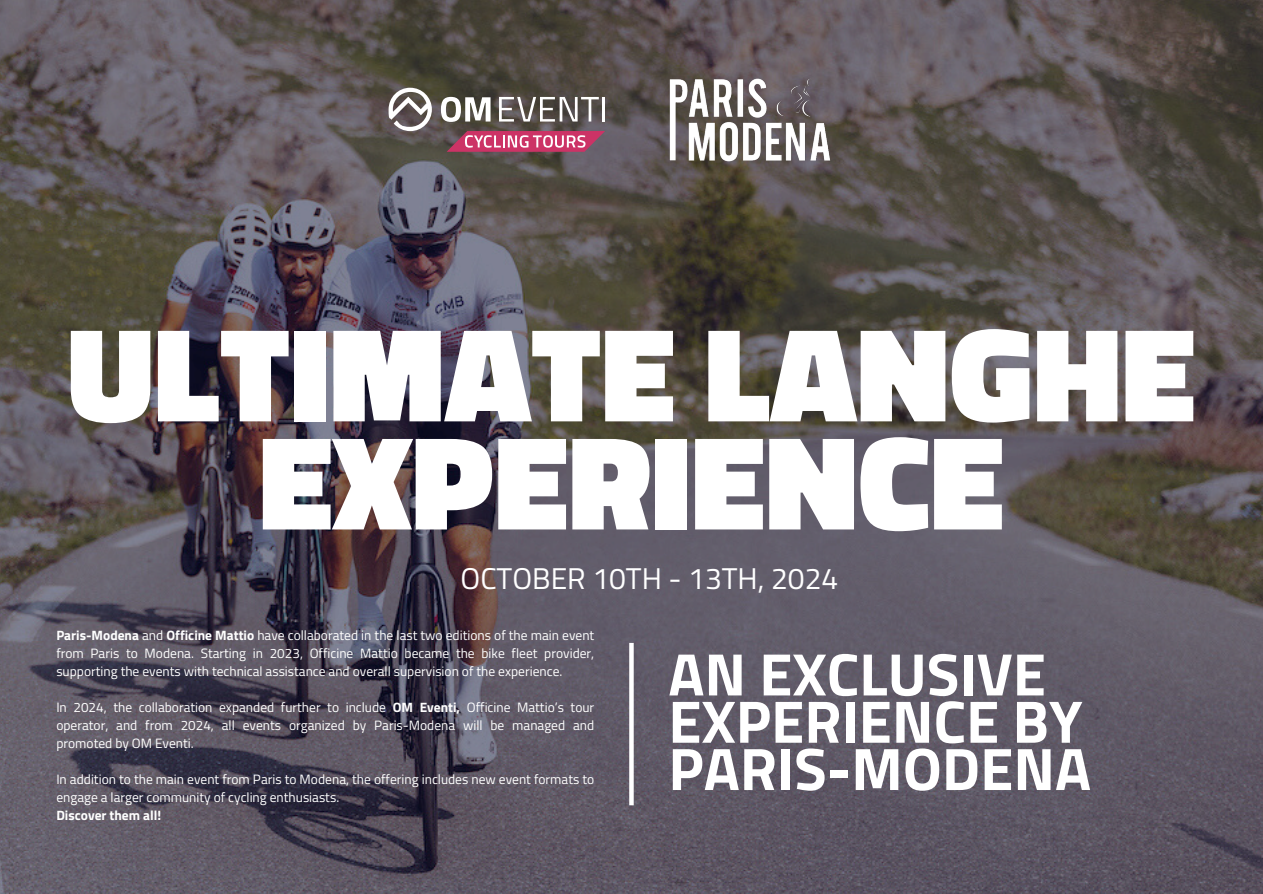
<style>
.page{position:relative;width:1263px;height:894px;background:#fff}
.page>*{position:absolute;margin:0;border:0;box-sizing:border-box;transform-origin:0 0}
.t1{font:900 135px/108px "Titillium Web";color:#fff;text-align:center}
.t2{font:700 60px/47.2px "Titillium Web";color:#fff}
.t3{font:30px "Titillium Web";color:#fff}
.t4{font:13.5px/18px "Titillium Web";color:#fff;text-align:justify}
.t5{font:700 13.5px "Titillium Web";color:#fff}
.s1{font-weight:700}
</style>
<div class="page">
<img style="left:0;top:0;width:1263px;height:893px">
<div style="left:629px;top:642px;width:5px;height:163px;background:#fff"></div>
<img style="left:668px;top:77px;width:163px;height:86px">
<svg style="left:441px;top:97px;width:49px;height:25px"></svg>
<svg style="left:499px;top:97px;width:100px;height:24px"></svg>
<hr style="left:602px;top:97px;width:3px;height:24px;background:#fff">
<svg style="left:389px;top:88px;width:43px;height:43px"></svg>
<svg style="left:447px;top:131px;width:158px;height:21px"></svg>
<p class="t1" style="left:67px;top:317px;width:1130px">ULTIMATE LANGHE<br>EXPERIENCE</p>
<p class="t3" style="left:460px;top:554px;width:379px">OCTOBER 10TH - 13TH, 2024</p>
<p class="t4" style="left:56px;top:626px;width:539px"><span class="s1">Paris-Modena</span> and <span class="s1">Officine Mattio</span> have collaborated in the last two editions of the main event from Paris to Modena. Starting in 2023, Officine Mattio became the bike fleet provider, supporting the events with technical assistance and overall supervision of the experience.</p>
<h1 class="t4" style="left:56px;top:698px;width:539px">In 2024, the collaboration expanded further to include <span class="s1">OM Eventi,</span> Officine Mattio’s tour operator, and from 2024, all events organized by Paris-Modena will be managed and promoted by OM Eventi.</h1>
<h3 class="t4" style="left:56px;top:770px;width:539px">In addition to the main event from Paris to Modena, the offering includes new event formats to engage a larger community of cycling enthusiasts.</h3>
<p class="t5" style="left:56px;top:804px;width:106px">Discover them all!</p>
<p class="t2" style="left:668px;top:649px;width:424px">AN EXCLUSIVE<br>EXPERIENCE BY<br>PARIS-MODENA</p>
</div>
